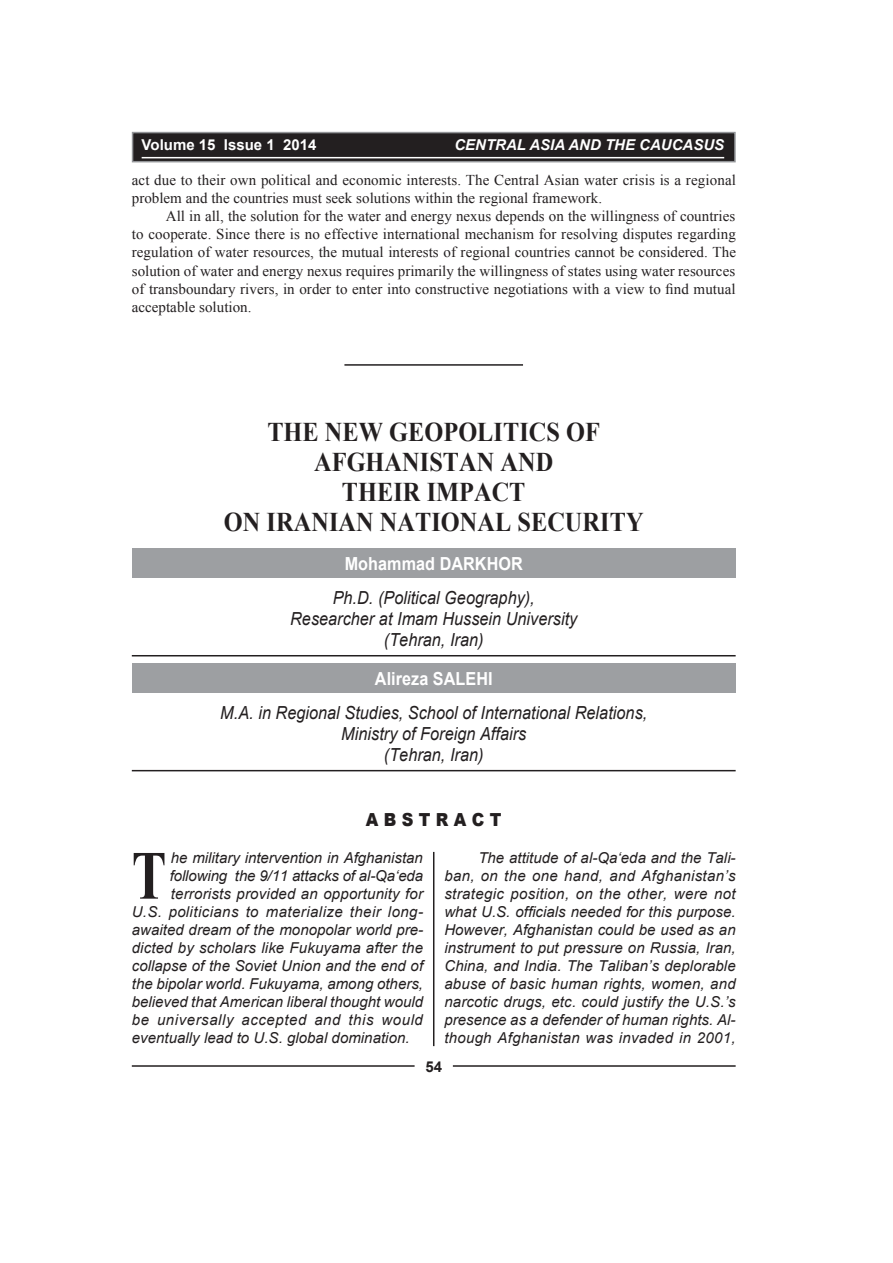
<style>
.page{position:relative;width:893px;height:1263px;background:#fff}
.page>*{position:absolute;margin:0;border:0;box-sizing:border-box;transform-origin:0 0}
.буквица{font:700 69px "Times New Roman";color:#231f20;scale:.75 1}
.заголовок{font:700 27px/30px "Times New Roman";letter-spacing:.005em;color:#231f20;text-align:center;scale:.9 1}
.автор_1{font:italic 18px/21px "Arial";letter-spacing:.005em;color:#231f20;text-align:center;scale:.9 1}
.автор{font:700 18px "Arial";letter-spacing:.005em;color:#fff;scale:.9 1}
.заголовок_-_резюме{font:900 18px "Arial";letter-spacing:.335em;color:#231f20;scale:.9 1}
.резюме{font:italic 15px/18px "Arial";letter-spacing:.005em;color:#231f20;text-align:justify}
.t1{font:15px/18.1px "Times New Roman";letter-spacing:.005em;color:#231f20}
.резюме-2{font:italic 15px "Arial";letter-spacing:.03em;color:#231f20}
.резюме-3{font:italic 15px "Arial";letter-spacing:.04em;color:#231f20}
.t2{font:italic 700 15px "Arial";color:#fff}
.t3{font:700 15px "Arial";color:#fff}
.t4{font:700 15px "Arial";color:#231f20}
</style>
<div class="page">
<hr style="left:132px;top:1065px;width:283px;height:2px;background:#231f20">
<hr style="left:453px;top:1065px;width:283px;height:2px;background:#231f20">
<div style="left:133px;top:133px;width:602px;height:29px;background:#231f20"></div>
<div style="left:132px;top:132px;width:604px;height:30px;border:2px solid #939598"></div>
<hr style="left:142px;top:157px;width:582px;height:1px;background:#fff">
<div style="left:132px;top:663px;width:604px;height:30px;background:#9d9fa2"></div>
<hr style="left:344px;top:364px;width:179px;height:2px;background:#231f20">
<div style="left:132px;top:549px;width:604px;height:29px;background:#9d9fa2"></div>
<hr style="left:132px;top:655px;width:604px;height:1px;background:#231f20">
<hr style="left:132px;top:770px;width:604px;height:1px;background:#231f20">
<hr style="left:433px;top:852px;width:1px;height:194px;background:#231f20">
<p class="t3" style="left:142px;top:135px;width:176px">Volume 15 Issue 1 2014</p>
<p class="t2" style="left:454px;top:135px;width:271px">CENTRAL ASIA AND THE CAUCASUS</p>
<p class="t1" style="left:132px;top:170px;width:606px">act due to their own political and economic interests. The Central Asian water crisis is a regional problem and the countries must seek solutions within the regional framework.</p>
<p class="t1" style="left:132px;top:207px;width:606px;text-align:justify;text-indent:34px">All in all, the solution for the water and energy nexus depends on the willingness of countries to cooperate. Since there is no effective international mechanism for resolving disputes regarding regulation of water resources, the mutual interests of regional countries cannot be considered. The solution of water and energy nexus requires primarily the willingness of states using water resources of transboundary rivers, in order to enter into constructive negotiations with a view to find mutual acceptable solution.</p>
<p class="заголовок" style="left:224px;top:416px;width:468px">THE NEW GEOPOLITICS OF<br>AFGHANISTAN AND<br>THEIR IMPACT<br>ON IRANIAN NATIONAL SECURITY</p>
<p class="автор" style="left:345px;top:551px;width:199px">Mohammad DARKHOR</p>
<p class="автор_1" style="left:290px;top:587px;width:321px">Ph.D. (Political Geography),<br>Researcher at Imam Hussein University (Tehran, Iran)</p>
<p class="автор" style="left:375px;top:666px;width:132px">Alireza SALEHI</p>
<p class="автор_1" style="left:220px;top:702px;width:476px">M.A. in Regional Studies, School of International Relations,<br>Ministry of Foreign Affairs<br>(Tehran, Iran)</p>
<p class="заголовок_-_резюме" style="left:366px;top:807px;width:153px">ABSTRACT</p>
<p class="резюме" style="left:171px;top:849px;width:254px">he military intervention in Afghanistan</p>
<p class="резюме" style="left:170px;top:867px;width:255px">following the 9/11 attacks of al-Qa‘eda</p>
<p class="резюме" style="left:171px;top:885px;width:254px">terrorists provided an opportunity for</p>
<p class="резюме-2" style="left:132px;top:902px;width:293px">U.S. politicians to materialize their long-</p>
<p class="резюме" style="left:132px;top:921px;width:293px">awaited dream of the monopolar world pre-</p>
<p class="резюме" style="left:132px;top:939px;width:293px">dicted by scholars like Fukuyama after the</p>
<p class="резюме" style="left:132px;top:957px;width:293px">collapse of the Soviet Union and the end of</p>
<p class="резюме" style="left:132px;top:975px;width:293px">the bipolar world. Fukuyama, among others,</p>
<p class="резюме" style="left:132px;top:993px;width:293px">believed that American liberal thought would</p>
<p class="резюме-3" style="left:132px;top:1010px;width:293px">be universally accepted and this would</p>
<p class="резюме" style="left:132px;top:1029px;width:279px">eventually lead to U.S. global domination.</p>
<p class="резюме" style="left:444px;top:849px;width:293px;text-indent:34px">The attitude of al-Qa‘eda and the Tali&shy;ban, on the one hand, and Afghanistan’s strategic position, on the other, were not what U.S. officials needed for this purpose.<br>However, Afghanistan could be used as an instrument to put pressure on Russia, Iran, China, and India. The Taliban’s deplorable abuse of basic human rights, women, and narcotic drugs, etc. could justify the U.S.’s presence as a defender of human rights. Al&shy;though Afghanistan was invaded in 2001,</p>
<p class="буквица" style="left:132px;top:828px;width:48px">T</p>
<p class="t4" style="left:425px;top:1057px;width:18px">54</p>
</div>
